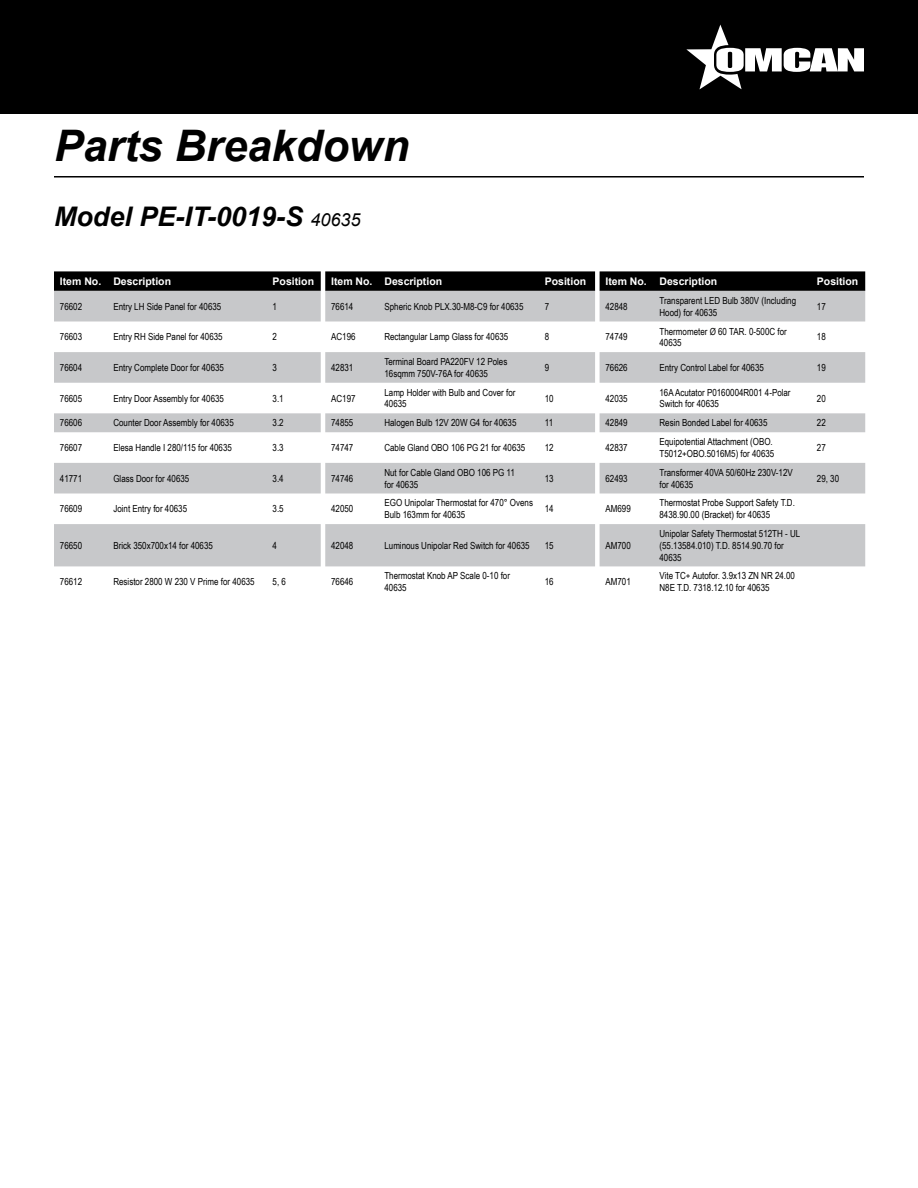
<style>
.page{position:relative;width:918px;height:1188px;background:#fff}
.page>*{position:absolute;margin:0;border:0;box-sizing:border-box;transform-origin:0 0}
.t1{font:italic 700 43.5px "Arial";color:#000}
.t2{font:italic 700 27px "Arial";color:#000}
.t3{font:700 10.5px "Arial";color:#fff}
.t4{font:9.75px/11.7px "Arial Narrow";color:#000}
.s1{font-weight:400;font-size:18px}
</style>
<div class="page">
<div style="left:0;top:0;width:918px;height:114px;background:#000"></div>
<svg style="left:686px;top:25px;width:178px;height:64px"></svg>
<hr style="left:54px;top:176px;width:810px;height:2px;background:#000">
<svg style="left:54px;top:271px;width:811px;height:20px;background:#0a0a0a"></svg>
<svg style="left:54px;top:291px;width:811px;height:275px;fill:#c7c8ca"></svg>
<h1 class="t1" style="left:54px;top:116px;width:357px">Parts Breakdown</h1>
<h2 class="t2" style="left:54px;top:199px;width:308px">Model PE-IT-0019-S <span class="s1">40635</span></h2>
<p class="t3" style="left:60px;top:274px;width:113px">Item No. Description</p>
<p class="t3" style="left:273px;top:274px;width:43px">Position</p>
<p class="t3" style="left:331px;top:274px;width:113px">Item No. Description</p>
<p class="t3" style="left:545px;top:274px;width:43px">Position</p>
<p class="t3" style="left:605px;top:274px;width:113px">Item No. Description</p>
<p class="t3" style="left:817px;top:274px;width:43px">Position</p>
<p class="t4" style="left:60px;top:300px;width:24px">76602</p>
<p class="t4" style="left:113px;top:300px;width:110px">Entry LH Side Panel for 40635</p>
<p class="t4" style="left:273px;top:300px;width:6px">1</p>
<p class="t4" style="left:331px;top:300px;width:24px">76614</p>
<p class="t4" style="left:384px;top:300px;width:141px">Spheric Knob PLX.30-M8-C9 for 40635</p>
<p class="t4" style="left:545px;top:300px;width:6px">7</p>
<p class="t4" style="left:605px;top:300px;width:24px">42848</p>
<p class="t4" style="left:660px;top:294px;width:138px">Transparent LED Bulb 380V (Including<br>Hood) for 40635</p>
<p class="t4" style="left:817px;top:300px;width:10px">17</p>
<p class="t4" style="left:60px;top:331px;width:24px">76603</p>
<p class="t4" style="left:113px;top:331px;width:111px">Entry RH Side Panel for 40635</p>
<p class="t4" style="left:273px;top:331px;width:6px">2</p>
<p class="t4" style="left:331px;top:331px;width:26px">AC196</p>
<p class="t4" style="left:384px;top:331px;width:125px">Rectangular Lamp Glass for 40635</p>
<p class="t4" style="left:545px;top:331px;width:6px">8</p>
<p class="t4" style="left:605px;top:331px;width:24px">74749</p>
<p class="t4" style="left:660px;top:325px;width:129px">Thermometer Ø 60 TAR. 0-500C for<br>40635</p>
<p class="t4" style="left:817px;top:331px;width:10px">18</p>
<p class="t4" style="left:60px;top:361px;width:24px">76604</p>
<p class="t4" style="left:113px;top:361px;width:112px">Entry Complete Door for 40635</p>
<p class="t4" style="left:273px;top:361px;width:6px">3</p>
<p class="t4" style="left:331px;top:361px;width:24px">42831</p>
<p class="t4" style="left:384px;top:355px;width:124px">Terminal Board PA220FV 12 Poles<br>16sqmm 750V-76A for 40635</p>
<p class="t4" style="left:545px;top:361px;width:6px">9</p>
<p class="t4" style="left:605px;top:361px;width:24px">76626</p>
<p class="t4" style="left:660px;top:361px;width:106px">Entry Control Label for 40635</p>
<p class="t4" style="left:817px;top:361px;width:10px">19</p>
<p class="t4" style="left:60px;top:392px;width:24px">76605</p>
<p class="t4" style="left:113px;top:392px;width:112px">Entry Door Assembly for 40635</p>
<p class="t4" style="left:273px;top:392px;width:13px">3.1</p>
<p class="t4" style="left:331px;top:392px;width:26px">AC197</p>
<p class="t4" style="left:384px;top:386px;width:133px">Lamp Holder with Bulb and Cover for<br>40635</p>
<p class="t4" style="left:545px;top:392px;width:10px">10</p>
<p class="t4" style="left:605px;top:392px;width:24px">42035</p>
<p class="t4" style="left:660px;top:386px;width:133px">16A Acutator P0160004R001 4-Polar<br>Switch for 40635</p>
<p class="t4" style="left:817px;top:392px;width:10px">20</p>
<p class="t4" style="left:60px;top:417px;width:24px">76606</p>
<p class="t4" style="left:113px;top:417px;width:122px">Counter Door Assembly for 40635</p>
<p class="t4" style="left:273px;top:417px;width:13px">3.2</p>
<p class="t4" style="left:331px;top:417px;width:24px">74855</p>
<p class="t4" style="left:384px;top:417px;width:134px">Halogen Bulb 12V 20W G4 for 40635</p>
<p class="t4" style="left:545px;top:417px;width:10px">11</p>
<p class="t4" style="left:605px;top:417px;width:24px">42849</p>
<p class="t4" style="left:660px;top:417px;width:110px">Resin Bonded Label for 40635</p>
<p class="t4" style="left:817px;top:417px;width:10px">22</p>
<p class="t4" style="left:60px;top:441px;width:24px">76607</p>
<p class="t4" style="left:113px;top:441px;width:120px">Elesa Handle I 280/115 for 40635</p>
<p class="t4" style="left:273px;top:441px;width:13px">3.3</p>
<p class="t4" style="left:331px;top:441px;width:24px">74747</p>
<p class="t4" style="left:384px;top:441px;width:142px">Cable Gland OBO 106 PG 21 for 40635</p>
<p class="t4" style="left:545px;top:441px;width:10px">12</p>
<p class="t4" style="left:605px;top:441px;width:24px">42837</p>
<p class="t4" style="left:660px;top:436px;width:116px">Equipotential Attachment (OBO.<br>T5012+OBO.5016M5) for 40635</p>
<p class="t4" style="left:817px;top:441px;width:10px">27</p>
<p class="t4" style="left:60px;top:472px;width:24px">41771</p>
<p class="t4" style="left:113px;top:472px;width:77px">Glass Door for 40635</p>
<p class="t4" style="left:273px;top:472px;width:13px">3.4</p>
<p class="t4" style="left:331px;top:472px;width:24px">74746</p>
<p class="t4" style="left:384px;top:466px;width:132px">Nut for Cable Gland OBO 106 PG 11 for 40635</p>
<p class="t4" style="left:545px;top:472px;width:10px">13</p>
<p class="t4" style="left:605px;top:472px;width:24px">62493</p>
<p class="t4" style="left:660px;top:466px;width:135px">Transformer 40VA 50/60Hz 230V-12V for 40635</p>
<p class="t4" style="left:817px;top:472px;width:24px">29, 30</p>
<p class="t4" style="left:60px;top:503px;width:24px">76609</p>
<p class="t4" style="left:113px;top:503px;width:75px">Joint Entry for 40635</p>
<p class="t4" style="left:273px;top:503px;width:13px">3.5</p>
<p class="t4" style="left:331px;top:503px;width:24px">42050</p>
<p class="t4" style="left:384px;top:497px;width:150px">EGO Unipolar Thermostat for 470° Ovens<br>Bulb 163mm for 40635</p>
<p class="t4" style="left:545px;top:503px;width:10px">14</p>
<p class="t4" style="left:605px;top:503px;width:27px">AM699</p>
<p class="t4" style="left:660px;top:497px;width:137px">Thermostat Probe Support Safety T.D.<br>8438.90.00 (Bracket) for 40635</p>
<p class="t4" style="left:60px;top:539px;width:24px">76650</p>
<p class="t4" style="left:113px;top:539px;width:101px">Brick 350x700x14 for 40635</p>
<p class="t4" style="left:273px;top:539px;width:6px">4</p>
<p class="t4" style="left:331px;top:539px;width:24px">42048</p>
<p class="t4" style="left:384px;top:539px;width:147px">Luminous Unipolar Red Switch for 40635</p>
<p class="t4" style="left:545px;top:539px;width:10px">15</p>
<p class="t4" style="left:605px;top:539px;width:27px">AM700</p>
<p class="t4" style="left:660px;top:527px;width:142px">Unipolar Safety Thermostat 512TH - UL (55.13584.010) T.D. 8514.90.70 for<br>40635</p>
<p class="t4" style="left:60px;top:576px;width:24px">76612</p>
<p class="t4" style="left:113px;top:576px;width:143px">Resistor 2800 W 230 V Prime for 40635</p>
<p class="t4" style="left:273px;top:576px;width:15px">5, 6</p>
<p class="t4" style="left:331px;top:576px;width:24px">76646</p>
<p class="t4" style="left:384px;top:570px;width:127px">Thermostat Knob AP Scale 0-10 for<br>40635</p>
<p class="t4" style="left:545px;top:576px;width:10px">16</p>
<p class="t4" style="left:605px;top:576px;width:27px">AM701</p>
<p class="t4" style="left:660px;top:570px;width:137px">Vite TC+ Autofor. 3.9x13 ZN NR 24.00<br>N8E T.D. 7318.12.10 for 40635</p>
</div>
